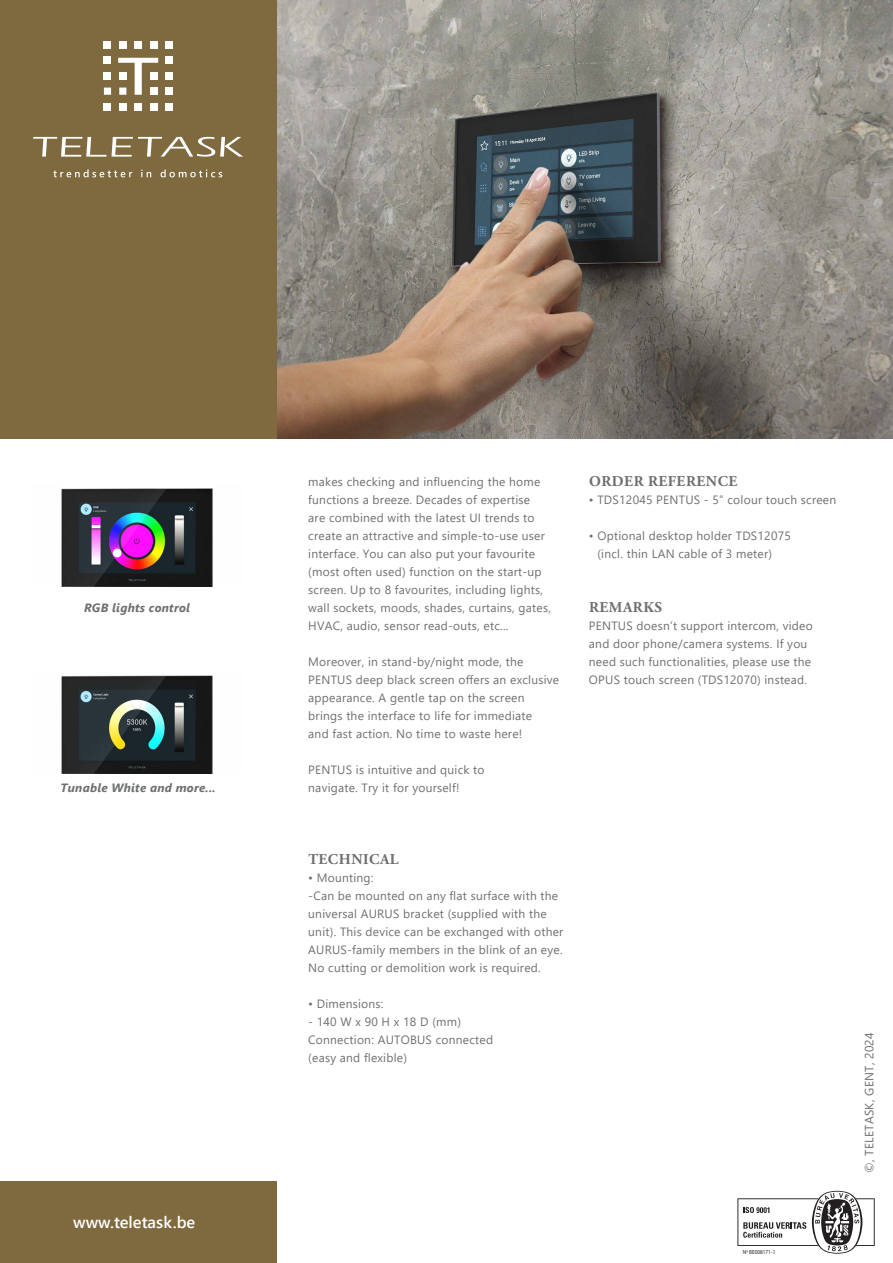
<style>
.page{position:relative;width:893px;height:1263px;background:#fff}
.page>*{position:absolute;margin:0;border:0;box-sizing:border-box;transform-origin:0 0}
.TT_website{font:600 16.5px "Segoe UI";color:#fff}
.Body_Titel{font:700 15px "Adobe Garamond Pro";letter-spacing:.035em;color:#6d6f71}
.Body{font:12px/18px "Segoe UI";letter-spacing:.02em;color:#6d6f71}
.Bullet_list{font:12px/18px "Segoe UI";letter-spacing:.02em;color:#6d6f71}
.Intro{font:italic 700 12px "Segoe UI";letter-spacing:.02em;color:#6d6f71}
.Contact_info{font:12px "Segoe UI";letter-spacing:.02em;color:#6d6f71}
.t1{font:condensed 5.85px "Helvetica";color:#231f20;scale:.9 1}
</style>
<div class="page">
<img style="left:276px;top:0;width:617px;height:438px">
<div style="left:0;top:0;width:276px;height:438px;background:#7f693f"></div>
<svg style="left:53px;top:169px;width:79px;height:8px"></svg>
<svg style="left:141px;top:170px;width:10px;height:7px"></svg>
<svg style="left:161px;top:169px;width:61px;height:8px"></svg>
<div style="left:165px;top:41px;width:7px;height:7px;background:#fff"></div>
<div style="left:165px;top:57px;width:7px;height:7px;background:#fff"></div>
<div style="left:165px;top:72px;width:7px;height:7px;background:#fff"></div>
<div style="left:165px;top:88px;width:7px;height:7px;background:#fff"></div>
<div style="left:165px;top:103px;width:7px;height:7px;background:#fff"></div>
<div style="left:150px;top:41px;width:7px;height:7px;background:#fff"></div>
<div style="left:150px;top:103px;width:7px;height:7px;background:#fff"></div>
<div style="left:135px;top:41px;width:7px;height:7px;background:#fff"></div>
<div style="left:135px;top:103px;width:7px;height:7px;background:#fff"></div>
<div style="left:119px;top:41px;width:7px;height:7px;background:#fff"></div>
<svg style="left:118px;top:58px;width:40px;height:37px"></svg>
<div style="left:119px;top:72px;width:7px;height:7px;background:#fff"></div>
<div style="left:119px;top:88px;width:7px;height:7px;background:#fff"></div>
<div style="left:119px;top:103px;width:7px;height:7px;background:#fff"></div>
<div style="left:104px;top:41px;width:7px;height:7px;background:#fff"></div>
<div style="left:104px;top:57px;width:7px;height:7px;background:#fff"></div>
<div style="left:104px;top:72px;width:7px;height:7px;background:#fff"></div>
<div style="left:104px;top:88px;width:7px;height:7px;background:#fff"></div>
<div style="left:104px;top:103px;width:7px;height:7px;background:#fff"></div>
<svg style="left:33px;top:137px;width:210px;height:20px"></svg>
<svg style="left:737px;top:1191px;width:138px;height:63px"></svg>
<div style="left:0;top:1181px;width:276px;height:82px;background:#7f693f"></div>
<img style="left:61px;top:488px;width:152px;height:99px">
<img style="left:61px;top:675px;width:152px;height:99px">
<p class="Intro" style="left:84px;top:596px;width:107px">RGB lights control</p>
<p class="Intro" style="left:61px;top:776px;width:157px">Tunable White and more...</p>
<p class="TT_website" style="left:73px;top:1206px;width:124px">www.teletask.be</p>
<p class="Body" style="left:308px;top:472px;width:244px">makes checking and influencing the home functions a breeze. Decades of expertise<br>are combined with the latest UI trends to create an attractive and simple-to-use user interface. You can also put your favourite (most often used) function on the start-up screen. Up to 8 favourites, including lights, wall sockets, moods, shades, curtains, gates, HVAC, audio, sensor read-outs, etc...</p>
<p class="Body" style="left:308px;top:652px;width:252px">Moreover, in stand-by/night mode, the PENTUS deep black screen offers an exclusive appearance. A gentle tap on the screen brings the interface to life for immediate<br>and fast action. No time to waste here!</p>
<p class="Body" style="left:308px;top:760px;width:178px">PENTUS is intuitive and quick to navigate. Try it for yourself!</p>
<p class="Body_Titel" style="left:308px;top:851px;width:92px">TECHNICAL</p>
<p class="Body" style="left:308px;top:868px;width:67px">• Mounting:</p>
<p class="Bullet_list" style="left:308px;top:886px;width:257px">-Can be mounted on any flat surface with the universal AURUS bracket (supplied with the unit). This device can be exchanged with other AURUS-family members in the blink of an eye.<br>No cutting or demolition work is required.</p>
<p class="Body" style="left:308px;top:994px;width:77px">• Dimensions:</p>
<p class="Bullet_list" style="left:308px;top:1012px;width:154px">- 140 W x 90 H x 18 D (mm)</p>
<p class="Bullet_list" style="left:308px;top:1030px;width:186px">Connection: AUTOBUS connected (easy and flexible)</p>
<p class="Body_Titel" style="left:589px;top:473px;width:150px">ORDER REFERENCE</p>
<p class="Body" style="left:589px;top:490px;width:249px">• TDS12045 PENTUS - 5” colour touch screen</p>
<p class="Body" style="left:597px;top:526px;width:195px;text-indent:-9px">• Optional desktop holder TDS12075 (incl. thin LAN cable of 3 meter)</p>
<p class="Body_Titel" style="left:589px;top:599px;width:75px">REMARKS</p>
<p class="Bullet_list" style="left:589px;top:616px;width:225px">PENTUS doesn’t support intercom, video and door phone/camera systems. If you need such functionalities, please use the OPUS touch screen (TDS12070) instead.</p>
<p class="Contact_info" style="left:858px;top:1173px;width:142px;rotate:-90deg">©, TELETASK, GENT, 2024</p>
<p class="t1" style="left:743px;top:1248px;width:38px">Nº BE008171-1</p>
</div>
